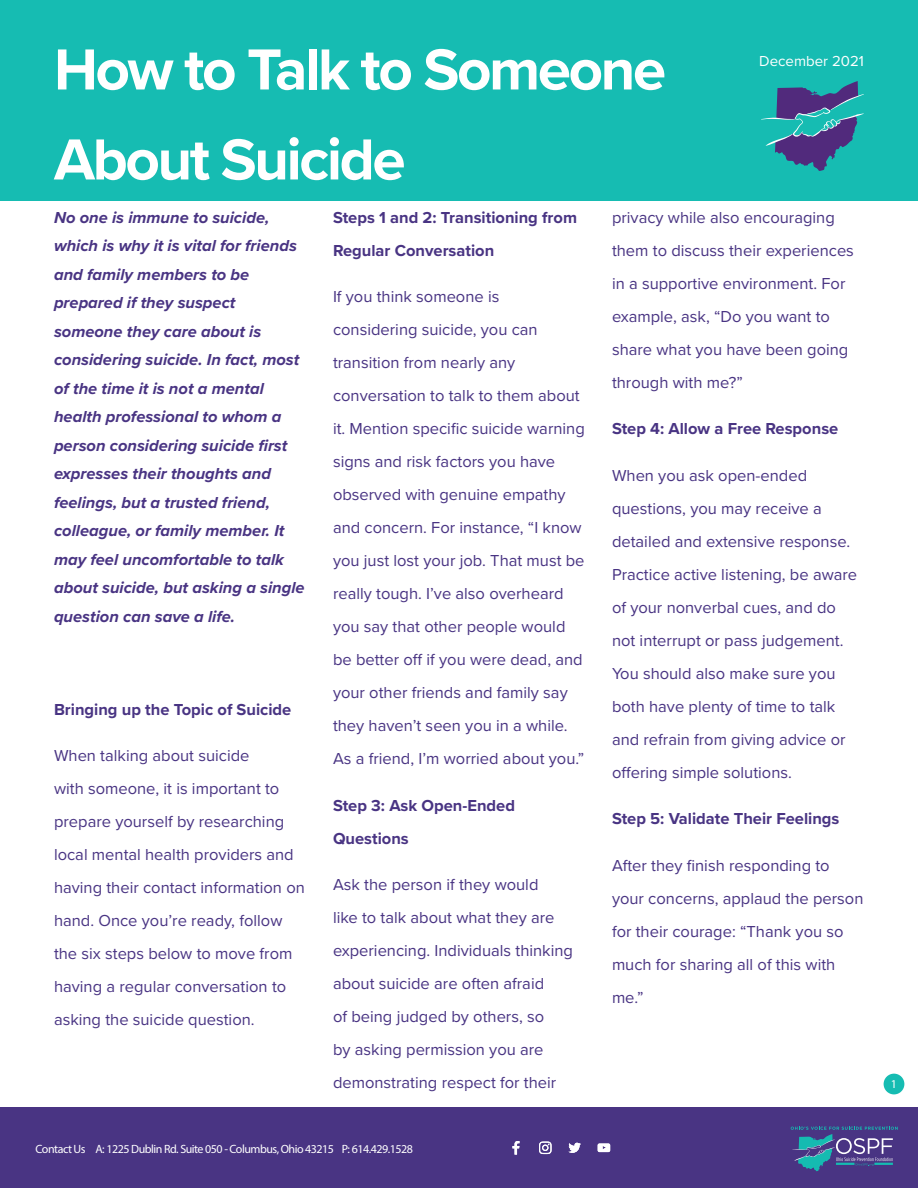
<style>
.page{position:relative;width:918px;height:1188px;background:#fff}
.page>*{position:absolute;margin:0;border:0;box-sizing:border-box;transform-origin:0 0}
.t1{font:700 60px "Proxima Nova";letter-spacing:-.04em;color:#fff}
.t2{font:16.5px/33px "Proxima Nova";color:#493483}
.t3{font:italic 700 16.5px/28.5px "Proxima Nova";color:#493483}
.t4{font:700 16.5px/33px "Proxima Nova";color:#493483}
.t5{font:15px "Proxima Nova";color:#fff}
.t6{font:12px "Myriad Pro";letter-spacing:-.04em;color:#fff}
</style>
<div class="page">
<div style="left:884px;top:1074px;width:20px;height:20px;background:#16bcb2;border-radius:50%"></div>
<div style="left:0;top:1107px;width:918px;height:81px;background:#493483"></div>
<svg style="left:791px;top:1127px;width:107px;height:44px"></svg>
<div style="left:0;top:0;width:918px;height:201px;background:#16bcb2"></div>
<svg style="left:761px;top:81px;width:103px;height:90px"></svg>
<svg style="left:598px;top:1144px;width:12px;height:8px"></svg>
<svg style="left:568px;top:1142px;width:13px;height:11px"></svg>
<svg style="left:539px;top:1142px;width:13px;height:12px"></svg>
<svg style="left:512px;top:1141px;width:8px;height:14px"></svg>
<p class="t1" style="left:54px;top:25px;width:614px">How to Talk to Someone</p>
<p class="t5" style="left:759px;top:50px;width:106px">December 2021</p>
<p class="t1" style="left:54px;top:115px;width:353px">About Suicide</p>
<p class="t3" style="left:54px;top:203px;width:244px">No one is immune to suicide, which is why it is vital for friends and family members to be prepared if they suspect</p>
<p class="t3" style="left:54px;top:317px;width:252px">someone they care about is considering suicide. In fact, most of the time it is not a mental health professional to whom a person considering suicide first expresses their thoughts and feelings, but a trusted friend, colleague, or family member. It may feel uncomfortable to talk about suicide, but asking a single question can save a life.</p>
<p class="t4" style="left:333px;top:201px;width:246px">Steps 1 and 2: Transitioning from<br>Regular Conversation</p>
<p class="t2" style="left:333px;top:280px;width:253px">If you think someone is considering suicide, you can transition from nearly any conversation to talk to them about it. Mention specific suicide warning signs and risk factors you have observed with genuine empathy and concern. For instance, “I know you just lost your job. That must be really tough. I’ve also overheard you say that other people would be better off if you were dead, and your other friends and family say they haven’t seen you in a while.<br>As a friend, I’m worried about you.”</p>
<p class="t4" style="left:333px;top:789px;width:184px">Step 3: Ask Open-Ended<br>Questions</p>
<p class="t2" style="left:333px;top:868px;width:242px">Ask the person if they would<br>like to talk about what they are experiencing. Individuals thinking about suicide are often afraid<br>of being judged by others, so<br>by asking permission you are demonstrating respect for their</p>
<p class="t4" style="left:54px;top:693px;width:239px">Bringing up the Topic of Suicide</p>
<p class="t2" style="left:54px;top:739px;width:252px">When talking about suicide<br>with someone, it is important to prepare yourself by researching local mental health providers and having their contact information on hand. Once you’re ready, follow the six steps below to move from having a regular conversation to asking the suicide question.</p>
<p class="t6" style="left:36px;top:1141px;width:379px">Contact Us A: 1225 Dublin Rd. Suite 050 - Columbus, Ohio 43215 P: 614.429.1528</p>
<p class="t2" style="left:612px;top:200px;width:243px">privacy while also encouraging them to discuss their experiences in a supportive environment. For example, ask, “Do you want to share what you have been going through with me?”</p>
<p class="t4" style="left:612px;top:412px;width:228px">Step 4: Allow a Free Response</p>
<p class="t2" style="left:612px;top:458px;width:247px">When you ask open-ended questions, you may receive a detailed and extensive response.<br>Practice active listening, be aware of your nonverbal cues, and do not interrupt or pass judgement.<br>You should also make sure you both have plenty of time to talk and refrain from giving advice or offering simple solutions.</p>
<p class="t4" style="left:612px;top:802px;width:229px">Step 5: Validate Their Feelings</p>
<p class="t2" style="left:612px;top:848px;width:253px">After they finish responding to your concerns, applaud the person for their courage: “Thank you so much for sharing all of this with me.”</p>
<p class="t6" style="left:891px;top:1077px;width:8px">1</p>
</div>
